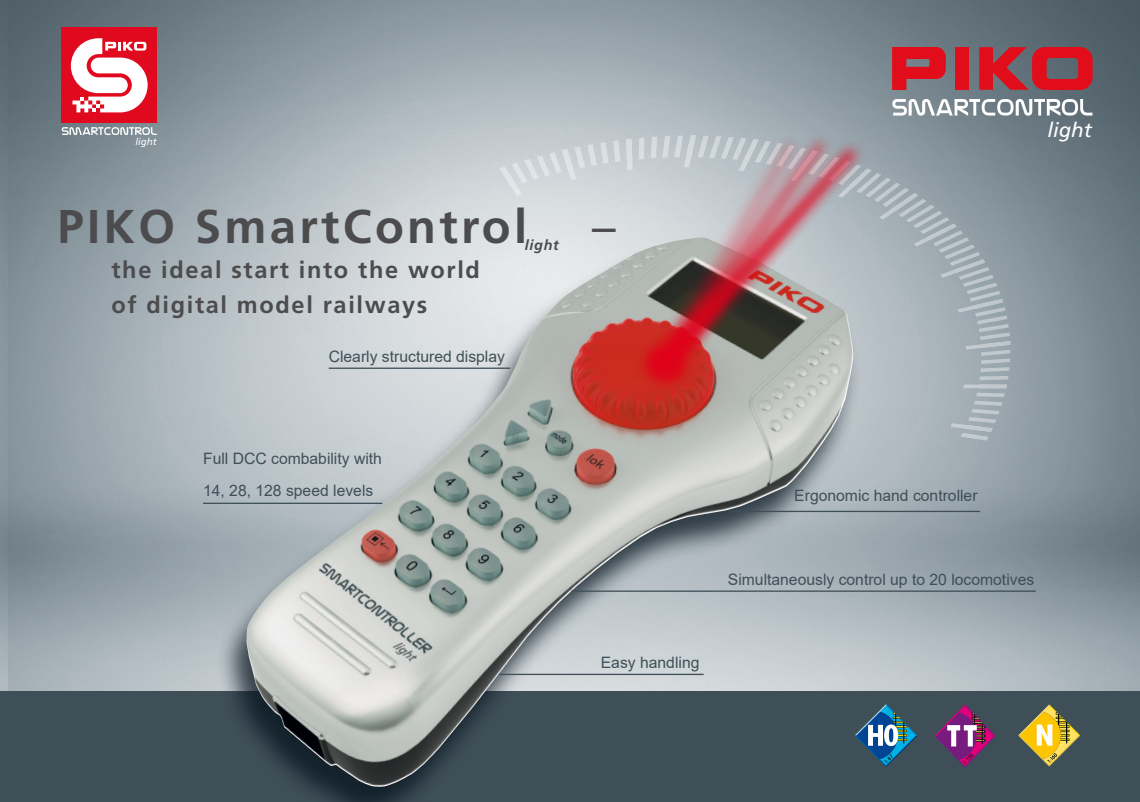
<style>
.page{position:relative;width:1140px;height:802px;background:#fff}
.page>*{position:absolute;margin:0;border:0;box-sizing:border-box;transform-origin:0 0}
.t1{font:700 47.25px "Frutiger LT Std";letter-spacing:.07em;color:#4c4c4e}
.t2{font:47.1px "Frutiger LT Std";color:#4c4c4e}
.t3{font:700 23.55px/35.2px "Frutiger LT Std";letter-spacing:.07em;color:#4c4c4e}
.t4{font:italic 20.4px "Frutiger LT Std";color:#fff}
.t5{font:15.75px/31.3px "Arial";color:#3f4f58}
.t6{font:italic 700 14.4px "Frutiger LT Std";letter-spacing:.05em;color:#4c4c4e}
.t7{font:italic 9.75px "Frutiger LT Std";color:#fff}
</style>
<div class="page">
<img style="left:7px;top:0;width:1132px;height:691px">
<svg style="left:0;top:7px;width:7px;height:684px;background:#7d8b93"></svg>
<div style="left:0;top:691px;width:1139px;height:110px;background:#3f4f58"></div>
<div style="left:216px;top:241px;width:646px;height:560px;background:#06131e;opacity:.75"></div>
<img style="left:246px;top:237px;width:607px;height:549px">
<svg style="left:468px;top:142px;width:152px;height:249px;background:#c9cdd0"></svg>
<svg style="left:468px;top:160px;width:152px;height:230px;background:#d2cbcc"></svg>
<svg style="left:880px;top:194px;width:114px;height:17px;background:#9aa6ac"></svg>
<svg style="left:880px;top:211px;width:133px;height:22px;background:#9ba7ae"></svg>
<svg style="left:880px;top:233px;width:140px;height:232px;background:#9ca8af"></svg>
<svg style="left:629px;top:260px;width:388px;height:205px;background:#9faab1"></svg>
<svg style="left:630px;top:290px;width:371px;height:175px;background:#b1b5b7"></svg>
<svg style="left:620px;top:120px;width:260px;height:289px;background:#b8a8a8"></svg>
<svg style="left:644px;top:149px;width:212px;height:236px;background:#b19193"></svg>
<svg style="left:892px;top:99px;width:200px;height:17px"></svg>
<svg style="left:892px;top:47px;width:53px;height:43px;background:#c22e39"></svg>
<div style="left:954px;top:47px;width:14px;height:43px;background:#e10d1a"></div>
<svg style="left:979px;top:47px;width:113px;height:43px;background:#b22f3b"></svg>
<hr style="left:203px;top:502px;width:179px;height:1px;background:#3f4f58">
<hr style="left:329px;top:367px;width:181px;height:2px;background:#3f4f58">
<hr style="left:731px;top:510px;width:249px;height:2px;background:#3f4f58">
<hr style="left:571px;top:590px;width:464px;height:1px;background:#3f4f58">
<hr style="left:499px;top:673px;width:204px;height:1px;background:#3f4f58">
<svg style="left:854px;top:703px;width:63px;height:63px"></svg>
<svg style="left:1018px;top:704px;width:62px;height:62px"></svg>
<svg style="left:934px;top:704px;width:61px;height:63px"></svg>
<div style="left:62px;top:28px;width:95px;height:95px;background:#e0091d"></div>
<svg style="left:71px;top:38px;width:77px;height:74px"></svg>
<svg style="left:62px;top:127px;width:95px;height:8px"></svg>
<svg style="left:0;top:0;width:8px;height:7px"></svg>
<svg style="left:1133px;top:0;width:7px;height:7px"></svg>
<p class="t7" style="left:136px;top:136px;width:22px">light</p>
<h1 class="t1" style="left:57px;top:198px;width:471px">PIKO SmartControl</h1>
<p class="t6" style="left:525px;top:236px;width:36px">light</p>
<h3 class="t3" style="left:111px;top:252px;width:370px">the ideal start into the world of digital model railways</h3>
<p class="t5" style="left:329px;top:341px;width:178px">Clearly structured display</p>
<h2 class="t2" style="left:592px;top:198px;width:25px">–</h2>
<p class="t4" style="left:1047px;top:117px;width:46px">light</p>
<p class="t5" style="left:203px;top:443px;width:180px">Full DCC combability with<br>14, 28, 128 speed levels</p>
<p class="t5" style="left:601px;top:646px;width:100px">Easy handling</p>
<p class="t5" style="left:794px;top:480px;width:185px">Ergonomic hand controller</p>
<p class="t5" style="left:728px;top:563px;width:308px">Simultaneously control up to 20 locomotives</p>
</div>
